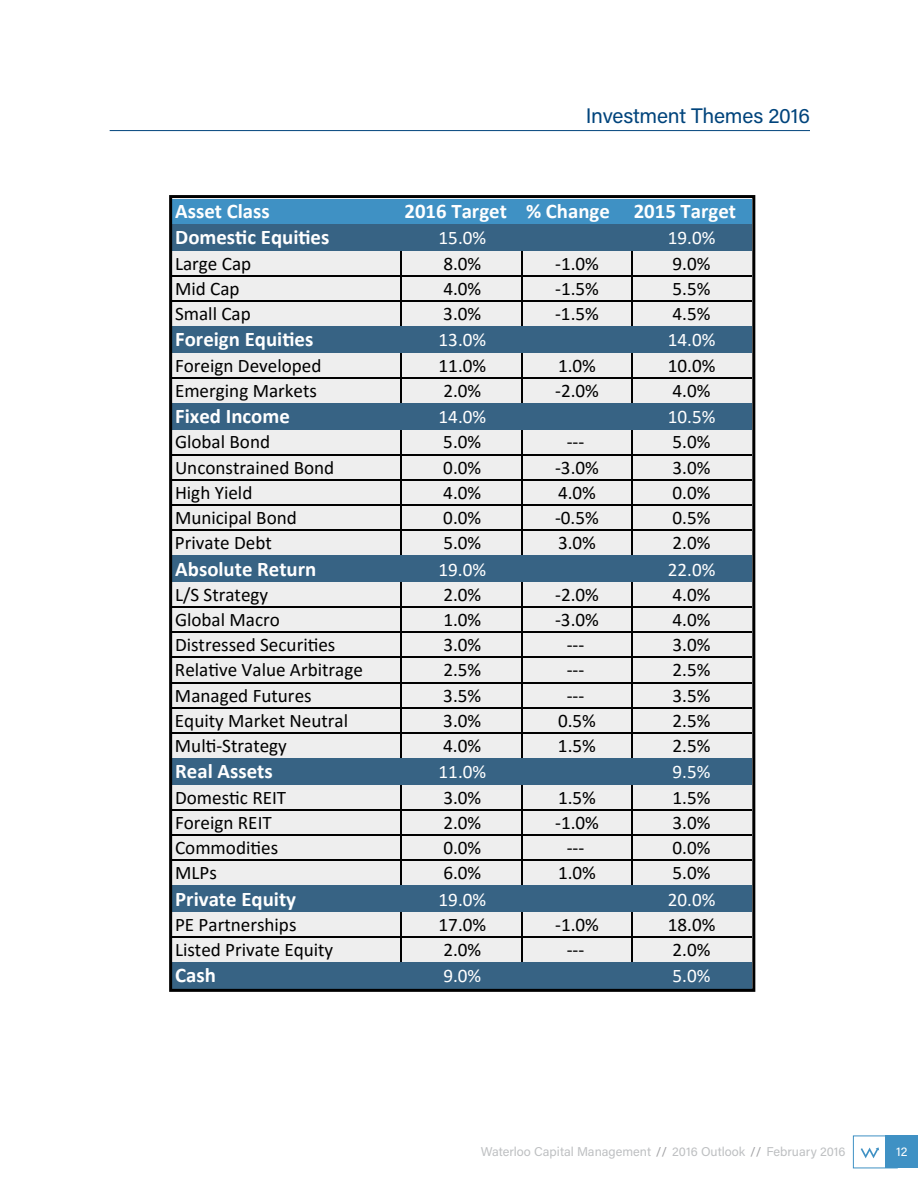
<style>
.page{position:relative;width:918px;height:1188px;background:#fff}
.page>*{position:absolute;margin:0;border:0;box-sizing:border-box;transform-origin:0 0}
.t1{font:21px "Acumin Pro";letter-spacing:-.01em;color:#00447c}
.t2{font:700 20.85px "Calibri";color:#fff}
.t3{font:19.2px "Calibri";color:#000}
.t4{font:19.2px "Calibri";color:#fff}
.t5{font:12.75px "Acumin Pro";color:#bec0c2}
.t6{font:12.75px "Acumin Pro";color:#fff}
.s1{color:#a1a1a4}
</style>
<div class="page">
<div style="left:886px;top:1136px;width:32px;height:32px;background:#3f91c4"></div>
<div style="left:853px;top:1136px;width:44px;height:32px;border:1px solid #3f91c4"></div>
<svg style="left:861px;top:1147px;width:18px;height:11px"></svg>
<hr style="left:110px;top:130px;width:700px;height:1px;background:#00447c">
<div style="left:172px;top:199px;width:580px;height:791px;background:#eee"></div>
<hr style="left:631px;top:204px;width:1px;height:784px;background:#000">
<hr style="left:522px;top:207px;width:1px;height:778px;background:#000">
<hr style="left:400px;top:207px;width:2px;height:778px;background:#000">
<div style="left:173px;top:199px;width:579px;height:25px;background:#3f91c4"></div>
<div style="left:173px;top:224px;width:579px;height:27px;background:#376384"></div>
<div style="left:173px;top:326px;width:579px;height:27px;background:#376384"></div>
<div style="left:173px;top:403px;width:579px;height:27px;background:#376384"></div>
<div style="left:173px;top:555px;width:579px;height:27px;background:#376384"></div>
<div style="left:173px;top:758px;width:579px;height:27px;background:#376384"></div>
<div style="left:173px;top:885px;width:579px;height:27px;background:#376384"></div>
<div style="left:173px;top:962px;width:579px;height:27px;background:#376384"></div>
<hr style="left:172px;top:275px;width:580px;height:2px;background:#000">
<hr style="left:172px;top:300px;width:580px;height:2px;background:#000">
<hr style="left:172px;top:377px;width:580px;height:2px;background:#000">
<hr style="left:172px;top:454px;width:580px;height:2px;background:#000">
<hr style="left:172px;top:479px;width:580px;height:2px;background:#000">
<hr style="left:172px;top:504px;width:580px;height:2px;background:#000">
<hr style="left:172px;top:529px;width:580px;height:2px;background:#000">
<hr style="left:172px;top:606px;width:580px;height:2px;background:#000">
<hr style="left:172px;top:631px;width:580px;height:2px;background:#000">
<hr style="left:172px;top:657px;width:580px;height:1px;background:#000">
<hr style="left:172px;top:682px;width:580px;height:1px;background:#000">
<hr style="left:172px;top:707px;width:580px;height:2px;background:#000">
<hr style="left:172px;top:732px;width:580px;height:2px;background:#000">
<hr style="left:172px;top:809px;width:580px;height:2px;background:#000">
<hr style="left:172px;top:834px;width:580px;height:2px;background:#000">
<hr style="left:172px;top:859px;width:580px;height:2px;background:#000">
<hr style="left:172px;top:936px;width:580px;height:2px;background:#000">
<div style="left:169px;top:195px;width:586px;height:797px;border:3px solid #000"></div>
<p class="t1" style="left:586px;top:102px;width:226px">Investment Themes 2016</p>
<p class="t2" style="left:175px;top:196px;width:96px">Asset Class</p>
<p class="t2" style="left:404px;top:196px;width:333px">2016 Target % Change 2015 Target</p>
<p class="t2" style="left:175px;top:223px;width:156px">Domestic Equities</p>
<p class="t4" style="left:439px;top:225px;width:49px">15.0%</p>
<p class="t4" style="left:668px;top:225px;width:49px">19.0%</p>
<p class="t3" style="left:175px;top:250px;width:78px">Large Cap</p>
<p class="t3" style="left:443px;top:250px;width:39px">8.0%</p>
<p class="t3" style="left:555px;top:250px;width:45px">-1.0%</p>
<p class="t3" style="left:673px;top:250px;width:39px">9.0%</p>
<p class="t3" style="left:175px;top:275px;width:66px">Mid Cap</p>
<p class="t3" style="left:443px;top:275px;width:39px">4.0%</p>
<p class="t3" style="left:555px;top:275px;width:45px">-1.5%</p>
<p class="t3" style="left:673px;top:275px;width:39px">5.5%</p>
<p class="t3" style="left:175px;top:300px;width:77px">Small Cap</p>
<p class="t3" style="left:443px;top:300px;width:39px">3.0%</p>
<p class="t3" style="left:555px;top:300px;width:45px">-1.5%</p>
<p class="t3" style="left:673px;top:300px;width:39px">4.5%</p>
<p class="t2" style="left:175px;top:325px;width:140px">Foreign Equities</p>
<p class="t4" style="left:439px;top:327px;width:49px">13.0%</p>
<p class="t4" style="left:668px;top:327px;width:49px">14.0%</p>
<p class="t3" style="left:175px;top:352px;width:148px">Foreign Developed</p>
<p class="t3" style="left:439px;top:352px;width:49px">11.0%</p>
<p class="t3" style="left:558px;top:352px;width:39px">1.0%</p>
<p class="t3" style="left:668px;top:352px;width:49px">10.0%</p>
<p class="t3" style="left:175px;top:377px;width:144px">Emerging Markets</p>
<p class="t3" style="left:443px;top:377px;width:39px">2.0%</p>
<p class="t3" style="left:555px;top:377px;width:45px">-2.0%</p>
<p class="t3" style="left:673px;top:377px;width:39px">4.0%</p>
<p class="t2" style="left:175px;top:402px;width:116px">Fixed Income</p>
<p class="t4" style="left:439px;top:404px;width:49px">14.0%</p>
<p class="t4" style="left:668px;top:404px;width:49px">10.5%</p>
<p class="t3" style="left:175px;top:429px;width:97px">Global Bond</p>
<p class="t3" style="left:443px;top:429px;width:39px">5.0%</p>
<p class="t3" style="left:567px;top:429px;width:19px">---</p>
<p class="t3" style="left:673px;top:429px;width:39px">5.0%</p>
<p class="t3" style="left:175px;top:454px;width:161px">Unconstrained Bond</p>
<p class="t3" style="left:443px;top:454px;width:39px">0.0%</p>
<p class="t3" style="left:555px;top:454px;width:45px">-3.0%</p>
<p class="t3" style="left:673px;top:454px;width:39px">3.0%</p>
<p class="t3" style="left:175px;top:479px;width:79px">High Yield</p>
<p class="t3" style="left:443px;top:479px;width:39px">4.0%</p>
<p class="t3" style="left:558px;top:479px;width:39px">4.0%</p>
<p class="t3" style="left:673px;top:479px;width:39px">0.0%</p>
<p class="t3" style="left:175px;top:504px;width:123px">Municipal Bond</p>
<p class="t3" style="left:443px;top:504px;width:39px">0.0%</p>
<p class="t3" style="left:555px;top:504px;width:45px">-0.5%</p>
<p class="t3" style="left:672px;top:504px;width:39px">0.5%</p>
<p class="t3" style="left:175px;top:529px;width:98px">Private Debt</p>
<p class="t3" style="left:443px;top:529px;width:39px">5.0%</p>
<p class="t3" style="left:558px;top:529px;width:39px">3.0%</p>
<p class="t3" style="left:673px;top:529px;width:39px">2.0%</p>
<p class="t2" style="left:175px;top:554px;width:143px">Absolute Return</p>
<p class="t4" style="left:439px;top:556px;width:49px">19.0%</p>
<p class="t4" style="left:668px;top:556px;width:49px">22.0%</p>
<p class="t3" style="left:175px;top:581px;width:95px">L/S Strategy</p>
<p class="t3" style="left:443px;top:581px;width:39px">2.0%</p>
<p class="t3" style="left:555px;top:581px;width:45px">-2.0%</p>
<p class="t3" style="left:673px;top:581px;width:39px">4.0%</p>
<p class="t3" style="left:175px;top:606px;width:106px">Global Macro</p>
<p class="t3" style="left:443px;top:606px;width:39px">1.0%</p>
<p class="t3" style="left:555px;top:606px;width:45px">-3.0%</p>
<p class="t3" style="left:673px;top:606px;width:39px">4.0%</p>
<p class="t3" style="left:175px;top:632px;width:162px">Distressed Securities</p>
<p class="t3" style="left:443px;top:632px;width:39px">3.0%</p>
<p class="t3" style="left:567px;top:632px;width:19px">---</p>
<p class="t3" style="left:673px;top:632px;width:39px">3.0%</p>
<p class="t3" style="left:175px;top:657px;width:190px">Relative Value Arbitrage</p>
<p class="t3" style="left:443px;top:657px;width:39px">2.5%</p>
<p class="t3" style="left:567px;top:657px;width:19px">---</p>
<p class="t3" style="left:673px;top:657px;width:39px">2.5%</p>
<p class="t3" style="left:175px;top:682px;width:138px">Managed Futures</p>
<p class="t3" style="left:443px;top:682px;width:39px">3.5%</p>
<p class="t3" style="left:567px;top:682px;width:19px">---</p>
<p class="t3" style="left:673px;top:682px;width:39px">3.5%</p>
<p class="t3" style="left:175px;top:707px;width:175px">Equity Market Neutral</p>
<p class="t3" style="left:443px;top:707px;width:39px">3.0%</p>
<p class="t3" style="left:558px;top:707px;width:39px">0.5%</p>
<p class="t3" style="left:673px;top:707px;width:39px">2.5%</p>
<p class="t3" style="left:175px;top:732px;width:114px">Multi-Strategy</p>
<p class="t3" style="left:443px;top:732px;width:39px">4.0%</p>
<p class="t3" style="left:558px;top:732px;width:39px">1.5%</p>
<p class="t3" style="left:672px;top:732px;width:39px">2.5%</p>
<p class="t2" style="left:175px;top:757px;width:99px">Real Assets</p>
<p class="t4" style="left:439px;top:759px;width:49px">11.0%</p>
<p class="t4" style="left:673px;top:759px;width:39px">9.5%</p>
<p class="t3" style="left:175px;top:784px;width:113px">Domestic REIT</p>
<p class="t3" style="left:443px;top:784px;width:39px">3.0%</p>
<p class="t3" style="left:558px;top:784px;width:39px">1.5%</p>
<p class="t3" style="left:673px;top:784px;width:39px">1.5%</p>
<p class="t3" style="left:175px;top:809px;width:98px">Foreign REIT</p>
<p class="t3" style="left:443px;top:809px;width:39px">2.0%</p>
<p class="t3" style="left:555px;top:809px;width:45px">-1.0%</p>
<p class="t3" style="left:673px;top:809px;width:39px">3.0%</p>
<p class="t3" style="left:175px;top:834px;width:105px">Commodities</p>
<p class="t3" style="left:443px;top:834px;width:39px">0.0%</p>
<p class="t3" style="left:567px;top:834px;width:19px">---</p>
<p class="t3" style="left:673px;top:834px;width:39px">0.0%</p>
<p class="t3" style="left:175px;top:859px;width:43px">MLPs</p>
<p class="t3" style="left:443px;top:859px;width:39px">6.0%</p>
<p class="t3" style="left:558px;top:859px;width:39px">1.0%</p>
<p class="t3" style="left:673px;top:859px;width:39px">5.0%</p>
<p class="t2" style="left:175px;top:884px;width:122px">Private Equity</p>
<p class="t4" style="left:439px;top:886px;width:49px">19.0%</p>
<p class="t4" style="left:668px;top:886px;width:49px">20.0%</p>
<p class="t3" style="left:175px;top:911px;width:123px">PE Partnerships</p>
<p class="t3" style="left:439px;top:911px;width:49px">17.0%</p>
<p class="t3" style="left:555px;top:911px;width:45px">-1.0%</p>
<p class="t3" style="left:668px;top:911px;width:49px">18.0%</p>
<p class="t3" style="left:175px;top:936px;width:160px">Listed Private Equity</p>
<p class="t3" style="left:443px;top:936px;width:39px">2.0%</p>
<p class="t3" style="left:567px;top:936px;width:19px">---</p>
<p class="t3" style="left:673px;top:936px;width:39px">2.0%</p>
<p class="t2" style="left:175px;top:961px;width:42px">Cash</p>
<p class="t4" style="left:443px;top:963px;width:39px">9.0%</p>
<p class="t4" style="left:673px;top:963px;width:39px">5.0%</p>
<p class="t5" style="left:481px;top:1143px;width:366px">Waterloo Capital Management <span class="s1">//</span> 2016 Outlook <span class="s1">//</span> February 2016</p>
<p class="t6" style="left:896px;top:1143px;width:13px">12</p>
</div>
